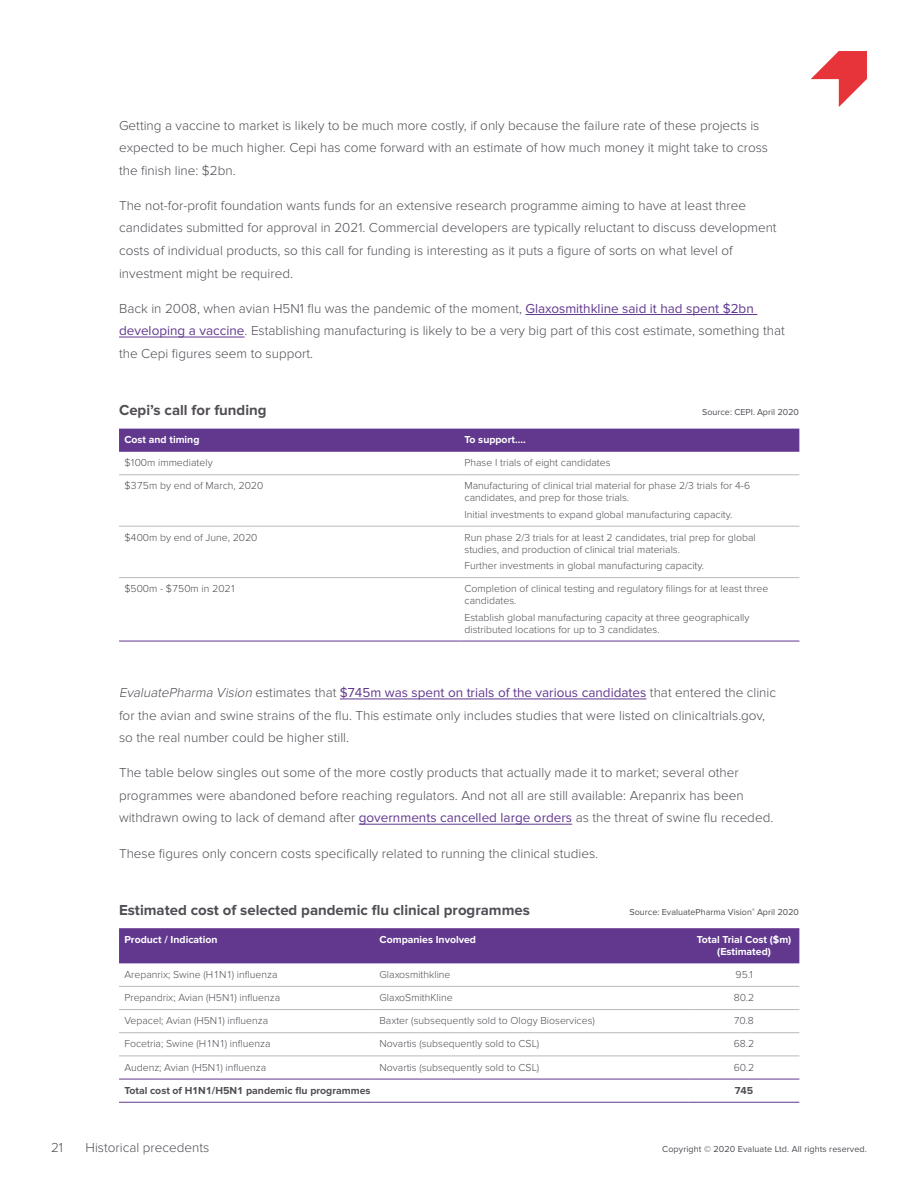
<style>
.page{position:relative;width:918px;height:1188px;background:#fff}
.page>*{position:absolute;margin:0;border:0;box-sizing:border-box;transform-origin:0 0}
.t1{font:700 15px "Proxima Nova";color:#514d54}
.t2{font:300 13.5px/22.5px "Proxima Nova";color:#514d54}
.t3{font:300 10.5px/12px "Proxima Nova";color:#514d54}
.t4{font:700 10.5px/12px "Proxima Nova";color:#fff;text-align:center}
.t5{font:700 10.5px "Proxima Nova";color:#514d54}
.t6{font:9px "Proxima Nova";color:#514d54}
.s1{font-weight:400;color:#61388e}
.s2{font-style:italic}
</style>
<div class="page">
<svg style="left:811px;top:51px;width:56px;height:56px"></svg>
<hr style="left:526px;top:314px;width:231px;height:1px;background:#61388e">
<hr style="left:119px;top:337px;width:126px;height:1px;background:#61388e">
<div style="left:119px;top:429px;width:680px;height:23px;background:#61388e"></div>
<hr style="left:119px;top:475px;width:340px;height:1px;background:#bab8bc">
<hr style="left:459px;top:475px;width:340px;height:1px;background:#bab8bc">
<hr style="left:119px;top:526px;width:340px;height:1px;background:#bab8bc">
<hr style="left:459px;top:526px;width:340px;height:1px;background:#bab8bc">
<hr style="left:119px;top:577px;width:340px;height:1px;background:#bab8bc">
<hr style="left:459px;top:577px;width:340px;height:1px;background:#bab8bc">
<hr style="left:119px;top:641px;width:340px;height:1px;background:#61388e">
<hr style="left:459px;top:641px;width:340px;height:1px;background:#61388e">
<hr style="left:340px;top:699px;width:306px;height:1px;background:#61388e">
<hr style="left:359px;top:824px;width:213px;height:1px;background:#61388e">
<div style="left:119px;top:928px;width:680px;height:35px;background:#61388e"></div>
<hr style="left:119px;top:1102px;width:255px;height:1px;background:#61388e">
<hr style="left:374px;top:1102px;width:315px;height:1px;background:#61388e">
<hr style="left:689px;top:1102px;width:110px;height:1px;background:#61388e">
<hr style="left:119px;top:1079px;width:255px;height:1px;background:#61388e">
<hr style="left:374px;top:1079px;width:315px;height:1px;background:#61388e">
<hr style="left:689px;top:1079px;width:110px;height:1px;background:#61388e">
<hr style="left:119px;top:986px;width:255px;height:1px;background:#bab8bc">
<hr style="left:374px;top:986px;width:315px;height:1px;background:#bab8bc">
<hr style="left:689px;top:986px;width:110px;height:1px;background:#bab8bc">
<hr style="left:119px;top:1009px;width:255px;height:1px;background:#bab8bc">
<hr style="left:374px;top:1009px;width:315px;height:1px;background:#bab8bc">
<hr style="left:689px;top:1009px;width:110px;height:1px;background:#bab8bc">
<hr style="left:119px;top:1032px;width:255px;height:1px;background:#bab8bc">
<hr style="left:374px;top:1032px;width:315px;height:1px;background:#bab8bc">
<hr style="left:689px;top:1032px;width:110px;height:1px;background:#bab8bc">
<hr style="left:119px;top:1056px;width:255px;height:1px;background:#bab8bc">
<hr style="left:374px;top:1056px;width:315px;height:1px;background:#bab8bc">
<hr style="left:689px;top:1056px;width:110px;height:1px;background:#bab8bc">
<p class="t2" style="left:119px;top:114px;width:651px">Getting a vaccine to market is likely to be much more costly, if only because the failure rate of these projects is expected to be much higher. Cepi has come forward with an estimate of how much money it might take to cross the finish line: $2bn.</p>
<p class="t2" style="left:119px;top:194px;width:659px">The not-for-profit foundation wants funds for an extensive research programme aiming to have at least three candidates submitted for approval in 2021. Commercial developers are typically reluctant to discuss development costs of individual products, so this call for funding is interesting as it puts a figure of sorts on what level of investment might be required.</p>
<p class="t2" style="left:119px;top:297px;width:667px">Back in 2008, when avian H5N1 flu was the pandemic of the moment, <span class="s1">Glaxosmithkline said it had spent $2bn developing a vaccine</span>. Establishing manufacturing is likely to be a very big part of this cost estimate, something that the Cepi figures seem to support.</p>
<p class="t1" style="left:119px;top:401px;width:149px">Cepi’s call for funding</p>
<p class="t6" style="left:702px;top:407px;width:98px">Source: CEPI. April 2020</p>
<p class="t4" style="left:124px;top:434px;width:77px">Cost and timing</p>
<p class="t4" style="left:465px;top:434px;width:63px">To support….</p>
<p class="t3" style="left:124px;top:457px;width:90px">$100m immediately</p>
<p class="t3" style="left:465px;top:457px;width:148px">Phase I trials of eight candidates</p>
<p class="t3" style="left:124px;top:480px;width:140px">$375m by end of March, 2020</p>
<p class="t3" style="left:465px;top:480px;width:287px">Manufacturing of clinical trial material for phase 2/3 trials for 4-6 candidates, and prep for those trials.</p>
<p class="t3" style="left:465px;top:508px;width:270px">Initial investments to expand global manufacturing capacity.</p>
<p class="t3" style="left:124px;top:531px;width:135px">$400m by end of June, 2020</p>
<p class="t3" style="left:465px;top:531px;width:293px">Run phase 2/3 trials for at least 2 candidates, trial prep for global studies, and production of clinical trial materials.</p>
<p class="t3" style="left:465px;top:560px;width:241px">Further investments in global manufacturing capacity.</p>
<p class="t3" style="left:124px;top:583px;width:113px">$500m - $750m in 2021</p>
<p class="t3" style="left:465px;top:583px;width:305px">Completion of clinical testing and regulatory filings for at least three candidates.</p>
<p class="t3" style="left:465px;top:611px;width:287px">Establish global manufacturing capacity at three geographically distributed locations for up to 3 candidates.</p>
<p class="t2" style="left:119px;top:682px;width:659px"><span class="s2">EvaluatePharma Vision</span> estimates that <span class="s1">$745m was spent on trials of the various candidates</span> that entered the clinic for the avian and swine strains of the flu. This estimate only includes studies that were listed on clinicaltrials.gov, so the real number could be higher still.</p>
<p class="t2" style="left:119px;top:762px;width:656px">The table below singles out some of the more costly products that actually made it to market; several other programmes were abandoned before reaching regulators. And not all are still available: Arepanrix has been withdrawn owing to lack of demand after <span class="s1">governments cancelled large orders</span> as the threat of swine flu receded.</p>
<p class="t2" style="left:119px;top:842px;width:481px">These figures only concern costs specifically related to running the clinical studies.</p>
<p class="t1" style="left:119px;top:901px;width:412px">Estimated cost of selected pandemic flu clinical programmes</p>
<p class="t6" style="left:630px;top:906px;width:171px">Source: EvaluatePharma Vision<sup>®</sup> April 2020</p>
<p class="t4" style="left:124px;top:934px;width:95px">Product / Indication</p>
<p class="t4" style="left:379px;top:934px;width:98px">Companies Involved</p>
<p class="t4" style="left:697px;top:934px;width:96px">Total Trial Cost ($m) (Estimated)</p>
<p class="t3" style="left:124px;top:968px;width:155px">Arepanrix; Swine (H1N1) influenza</p>
<p class="t3" style="left:379px;top:968px;width:73px">Glaxosmithkline</p>
<p class="t3" style="left:736px;top:968px;width:19px">95.1</p>
<p class="t3" style="left:124px;top:992px;width:157px">Prepandrix; Avian (H5N1) influenza</p>
<p class="t3" style="left:379px;top:992px;width:75px">GlaxoSmithKline</p>
<p class="t3" style="left:734px;top:992px;width:22px">80.2</p>
<p class="t3" style="left:124px;top:1015px;width:145px">Vepacel; Avian (H5N1) influenza</p>
<p class="t3" style="left:379px;top:1015px;width:217px">Baxter (subsequently sold to Ology Bioservices)</p>
<p class="t3" style="left:734px;top:1015px;width:21px">70.8</p>
<p class="t3" style="left:124px;top:1038px;width:148px">Focetria; Swine (H1N1) influenza</p>
<p class="t3" style="left:379px;top:1038px;width:161px">Novartis (subsequently sold to CSL)</p>
<p class="t3" style="left:734px;top:1038px;width:22px">68.2</p>
<p class="t3" style="left:124px;top:1061px;width:143px">Audenz; Avian (H5N1) influenza</p>
<p class="t3" style="left:379px;top:1061px;width:161px">Novartis (subsequently sold to CSL)</p>
<p class="t3" style="left:734px;top:1061px;width:22px">60.2</p>
<p class="t5" style="left:124px;top:1084px;width:248px">Total cost of H1N1/H5N1 pandemic flu programmes</p>
<p class="t5" style="left:735px;top:1084px;width:20px">745</p>
<p class="t2" style="left:51px;top:1136px;width:14px">21</p>
<p class="t2" style="left:86px;top:1136px;width:125px">Historical precedents</p>
<p class="t6" style="left:662px;top:1144px;width:206px">Copyright © 2020 Evaluate Ltd. All rights reserved.</p>
</div>
